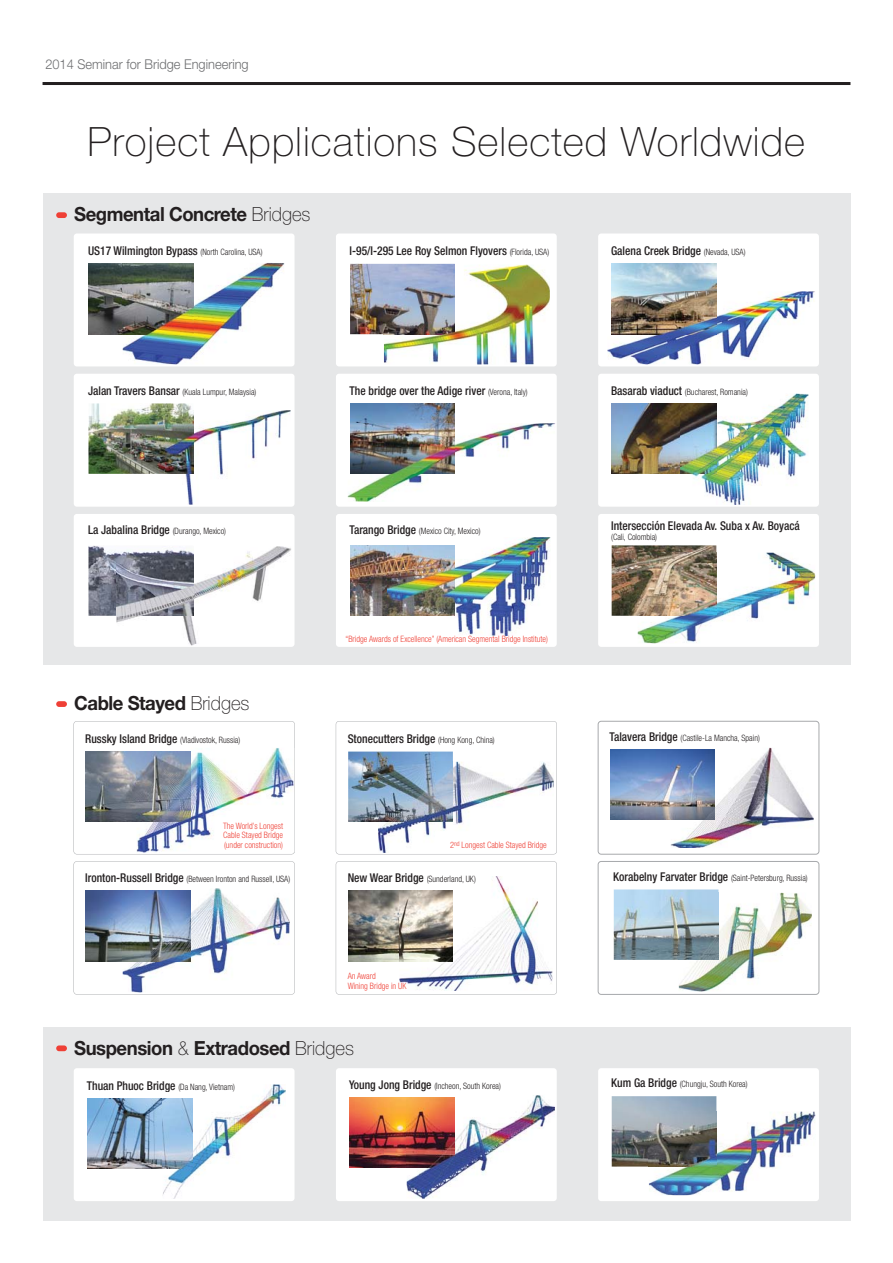
<style>
.page{position:relative;width:893px;height:1263px;background:#fff}
.page>*{position:absolute;margin:0;border:0;box-sizing:border-box;transform-origin:0 0}
.t1{font:100 40.5px "Helvetica Neue";letter-spacing:.025em;color:#231f20}
.t2{font:700 19.5px "Helvetica Neue";letter-spacing:-.025em;color:#231f20;scale:.95 1}
.t3{font:300 13.5px "Helvetica Neue";color:#6d6e70;scale:.95 1}
.t4{font:500 condensed 12.15px "Helvetica Neue";color:#231f20;scale:.95 1}
.t5{font:300 condensed 8.85px "Helvetica Neue";color:#231f20;scale:.95 1}
.t6{font:300 condensed 8.85px/9.9px "Helvetica Neue";color:#ef4036;text-align:justify;scale:.95 1}
.s1{font-weight:100}
.s2{font-weight:300;font-size:8.85px}
.s3{font-weight:500;font-size:12.15px}
</style>
<div class="page">
<div style="left:43px;top:1026px;width:807px;height:194px;background:#e6e7e8"></div>
<div style="left:43px;top:193px;width:807px;height:471px;background:#e6e7e8"></div>
<svg style="left:74px;top:861px;width:221px;height:134px"></svg>
<svg style="left:336px;top:721px;width:221px;height:133px"></svg>
<svg style="left:336px;top:861px;width:221px;height:134px"></svg>
<img style="left:86px;top:891px;width:37px;height:70px">
<img style="left:74px;top:721px;width:221px;height:133px">
<img style="left:123px;top:888px;width:167px;height:104px">
<div style="left:598px;top:721px;width:221px;height:133px;border:1px solid #a7a9ac;border-radius:3px"></div>
<img style="left:610px;top:749px;width:61px;height:71px">
<img style="left:671px;top:748px;width:143px;height:100px">
<img style="left:348px;top:751px;width:105px;height:71px">
<img style="left:348px;top:891px;width:51px;height:70px">
<img style="left:378px;top:761px;width:176px;height:92px">
<img style="left:378px;top:761px;width:75px;height:61px">
<img style="left:399px;top:876px;width:153px;height:115px">
<img style="left:399px;top:876px;width:25px;height:8px">
<img style="left:427px;top:876px;width:48px;height:7px">
<div style="left:598px;top:861px;width:221px;height:134px;border:1px solid #a7a9ac;border-radius:3px"></div>
<img style="left:614px;top:889px;width:104px;height:71px">
<img style="left:679px;top:893px;width:133px;height:98px">
<img style="left:679px;top:893px;width:39px;height:67px">
<div style="left:74px;top:1068px;width:221px;height:133px;background:#fff;border-radius:3px"></div>
<img style="left:87px;top:1098px;width:76px;height:71px">
<img style="left:163px;top:1084px;width:123px;height:115px">
<svg style="left:163px;top:1084px;width:13px;height:8px"></svg>
<img style="left:179px;top:1084px;width:56px;height:7px">
<div style="left:336px;top:1068px;width:221px;height:133px;background:#fff;border-radius:3px"></div>
<img style="left:349px;top:1097px;width:58px;height:71px">
<img style="left:407px;top:1095px;width:148px;height:103px">
<div style="left:598px;top:1068px;width:221px;height:133px;background:#fff;border-radius:3px"></div>
<img style="left:612px;top:1096px;width:104px;height:70px">
<img style="left:649px;top:1111px;width:166px;height:84px">
<img style="left:649px;top:1111px;width:67px;height:55px">
<div style="left:56px;top:212px;width:11px;height:6px;background:#ef4036;border-radius:3px"></div>
<div style="left:56px;top:701px;width:11px;height:6px;background:#ef4036;border-radius:3px"></div>
<div style="left:56px;top:1045px;width:11px;height:6px;background:#ef4036;border-radius:3px"></div>
<hr style="left:43px;top:82px;width:807px;height:3px;background:#231f20">
<div style="left:74px;top:233px;width:221px;height:133px;background:#fff;border-radius:3px"></div>
<div style="left:74px;top:374px;width:221px;height:133px;background:#fff;border-radius:3px"></div>
<div style="left:74px;top:514px;width:221px;height:133px;background:#fff;border-radius:3px"></div>
<div style="left:336px;top:233px;width:221px;height:133px;background:#fff;border-radius:3px"></div>
<div style="left:336px;top:374px;width:221px;height:133px;background:#fff;border-radius:3px"></div>
<div style="left:336px;top:514px;width:221px;height:133px;background:#fff;border-radius:3px"></div>
<div style="left:598px;top:233px;width:221px;height:133px;background:#fff;border-radius:3px"></div>
<div style="left:598px;top:374px;width:221px;height:133px;background:#fff;border-radius:3px"></div>
<div style="left:598px;top:514px;width:221px;height:133px;background:#fff;border-radius:3px"></div>
<img style="left:612px;top:264px;width:104px;height:27px">
<img style="left:607px;top:291px;width:208px;height:73px">
<img style="left:350px;top:264px;width:105px;height:70px">
<img style="left:89px;top:264px;width:34px;height:70px">
<img style="left:612px;top:403px;width:69px;height:71px">
<img style="left:350px;top:403px;width:105px;height:20px">
<img style="left:89px;top:403px;width:102px;height:71px">
<img style="left:612px;top:545px;width:104px;height:71px">
<img style="left:350px;top:545px;width:37px;height:71px">
<img style="left:89px;top:545px;width:27px;height:71px">
<img style="left:123px;top:263px;width:161px;height:101px">
<img style="left:384px;top:265px;width:166px;height:99px">
<img style="left:384px;top:265px;width:71px;height:69px">
<img style="left:185px;top:410px;width:106px;height:95px">
<img style="left:165px;top:410px;width:28px;height:64px">
<img style="left:681px;top:393px;width:127px;height:112px">
<img style="left:685px;top:393px;width:62px;height:3px">
<img style="left:116px;top:546px;width:175px;height:99px">
<img style="left:116px;top:546px;width:77px;height:70px">
<img style="left:387px;top:537px;width:163px;height:99px">
<img style="left:638px;top:553px;width:177px;height:90px">
<img style="left:638px;top:553px;width:78px;height:63px">
<img style="left:348px;top:423px;width:207px;height:78px">
<h3 class="t3" style="left:45px;top:60px;width:216px">2014 Seminar for Bridge Engineering</h3>
<h1 class="t1" style="left:88px;top:127px;width:719px">Project Applications Selected Worldwide</h1>
<h2 class="t2" style="left:74px;top:207px;width:250px">Segmental Concrete <span class="s1">Bridges</span></h2>
<h3 class="t4" style="left:88px;top:246px;width:185px">US17 Wilmington Bypass <span class="s2">(North Carolina, USA)</span></h3>
<h3 class="t4" style="left:350px;top:246px;width:212px">I-95/I-295 Lee Roy Selmon Flyovers <span class="s2">(Florida, USA)</span></h3>
<h3 class="t4" style="left:611px;top:246px;width:143px">Galena Creek Bridge <span class="s2">(Nevada, USA)</span></h3>
<p class="t5" style="left:88px;top:388px;width:179px"><span class="s3">Jalan Travers Bansar</span> (Kuala Lumpur, Malaysia)</p>
<h3 class="t4" style="left:350px;top:386px;width:189px">The bridge over the Adige river <span class="s2">(Verona, Italy)</span></h3>
<h3 class="t4" style="left:611px;top:386px;width:73px">Basarab viaduc</h3>
<p class="t5" style="left:679px;top:388px;width:74px"><span class="s3">t</span> (Bucharest, Romania)</p>
<h3 class="t4" style="left:88px;top:526px;width:147px">La Jabalina Bridge <span class="s2">(Durango, Mexico)</span></h3>
<p class="t5" style="left:350px;top:528px;width:139px"><span class="s3">Tarango Bridge</span> (Mexico City, Mexico)</p>
<h2 class="t2" style="left:74px;top:696px;width:186px">Cable Stayed <span class="s1">Bridges</span></h2>
<p class="t6" style="left:345px;top:634px;width:215px">“Bridge Awards of Excellence” (American Segmental Bridge Institute)</p>
<h3 class="t4" style="left:611px;top:521px;width:200px">Intersección Elevada Av. Suba x Av. Boyacá</h3>
<p class="t5" style="left:611px;top:534px;width:50px">(Cali, Colombia)</p>
<p class="t5" style="left:85px;top:736px;width:165px"><span class="s3">Russky Island Bridge</span> (Vladivostok, Russia)</p>
<p class="t6" style="left:223px;top:821px;width:65px">The World’s Longest Cable Stayed Bridge (under construction)</p>
<p class="t5" style="left:85px;top:875px;width:217px"><span class="s3">Ironton-Russell Bridge</span> (Between Ironton and Russell, USA)</p>
<h3 class="t4" style="left:348px;top:734px;width:94px">Stonecutters Bridge</h3>
<p class="t5" style="left:610px;top:734px;width:160px"><span class="s3">Talavera Bridge</span> (Castile-La Mancha, Spain)</p>
<p class="t5" style="left:438px;top:736px;width:61px">(Hong Kong, China)</p>
<p class="t6" style="left:450px;top:841px;width:103px">2<sup>nd</sup> Longest Cable Stayed Bridge</p>
<p class="t5" style="left:395px;top:875px;width:86px"><span class="s3">Bridge</span> (Sunderland, UK)</p>
<h3 class="t4" style="left:348px;top:873px;width:49px">New Wear</h3>
<p class="t6" style="left:348px;top:971px;width:63px">An Award<br>Wining Bridge in UK</p>
<p class="t5" style="left:613px;top:874px;width:206px"><span class="s3">Korabelny Farvater Bridge</span> (Saint-Petersburg, Russia)</p>
<h2 class="t2" style="left:74px;top:1041px;width:296px">Suspension <span class="s1">&amp;</span> Extradosed <span class="s1">Bridges</span></h2>
<h3 class="t4" style="left:87px;top:1081px;width:95px">Thuan Phuoc Bridge</h3>
<p class="t5" style="left:178px;top:1083px;width:61px">(Da Nang, Vietnam)</p>
<p class="t5" style="left:349px;top:1082px;width:162px"><span class="s3">Young Jong Bridge</span> (Incheon, South Korea)</p>
<p class="t5" style="left:611px;top:1081px;width:145px"><span class="s3">Kum Ga Bridge</span> (Chungju, South Korea)</p>
</div>
